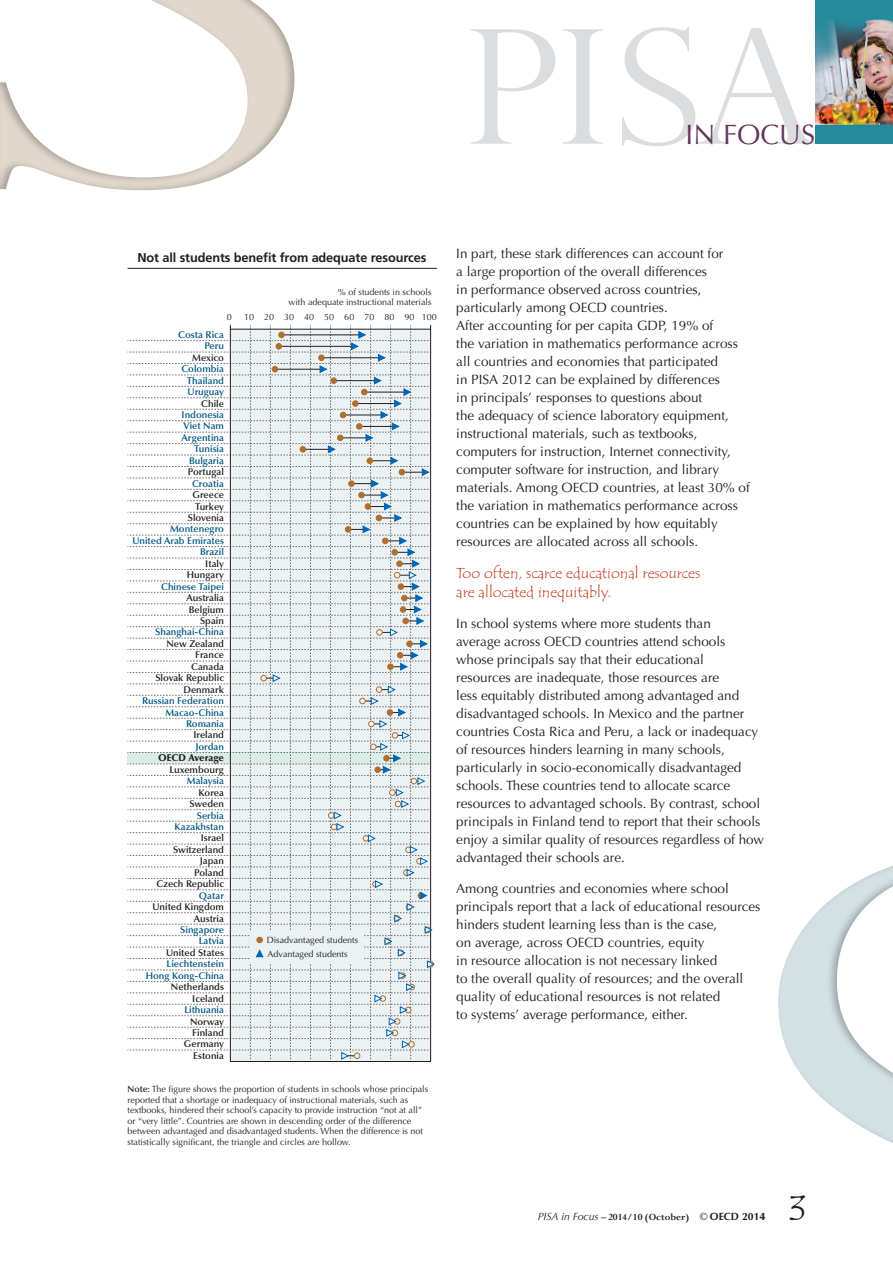
<style>
.page{position:relative;width:893px;height:1263px;background:#fff}
.page>*{position:absolute;margin:0;border:0;box-sizing:border-box;transform-origin:0 0}
.t1{font:36px "Tempus Sans ITC";color:#231f20}
.t2{font:28.05px "Optima LT Std";color:#61385a}
.t3{font:15px/19.5px "Tempus Sans ITC";color:#c6391a}
.t4{font:13.5px/18px "Optima LT Std";color:#231f20}
.t5{font:700 12.75px "Frutiger LT Std";letter-spacing:-.01em;color:#231f20}
.t6{font:700 10.5px "Perpetua Std";color:#231f20}
.t7{font:600 9.75px/11.4px "Optima LT Std";color:#005883;text-align:right}
.t8{font:600 9.75px/11.4px "Optima LT Std";color:#231f20;text-align:right}
.t9{font:900 9.75px "Optima LT Std";color:#231f20}
.t10{font:9px/10.5px "Optima LT Std";color:#231f20}
.s1{font-weight:600}
.s2{font-family:"Optima LT Std";font-weight:400;font-style:italic}
.s3{font-family:"Optima LT Std";font-weight:400}
.s4{font-family:"Optima LT Std"}
</style>
<div class="page">
<svg style="left:471px;top:27px;width:344px;height:119px"></svg>
<img style="left:815px;top:0;width:78px;height:144px">
<div style="left:0;top:0;width:295px;height:191px;background:#231f20;opacity:.3"></div>
<hr style="left:128px;top:268px;width:309px;height:1px;background:#231f20">
<svg style="left:127px;top:325px;width:305px;height:737px"></svg>
<svg style="left:271px;top:331px;width:48px;height:568px;background:#e3e7e9"></svg>
<svg style="left:319px;top:330px;width:111px;height:241px;background:#d6dbde"></svg>
<svg style="left:272px;top:571px;width:163px;height:489px;background:#dfe5e8"></svg>
<div style="left:765px;top:852px;width:128px;height:411px;background:#231f20;opacity:.3"></div>
<h2 class="t2" style="left:686px;top:118px;width:131px">in Focus</h2>
<p class="t5" style="left:138px;top:250px;width:290px">Not all students benefit from adequate resources</p>
<p class="t10" style="left:288px;top:286px;width:145px;text-align:right">% of students in schools<br>with adequate instructional materials</p>
<p class="t10" style="left:227px;top:312px;width:7px">0</p>
<p class="t10" style="left:244px;top:312px;width:194px">10 20 30 40 50 60 70 80 90 100</p>
<p class="t7" style="left:178px;top:329px;width:47px">Costa Rica<br>Peru</p>
<p class="t8" style="left:192px;top:352px;width:33px">Mexico</p>
<p class="t7" style="left:187px;top:363px;width:39px;text-align:justify;text-indent:-5px">Colombia Thailand Uruguay</p>
<p class="t8" style="left:201px;top:398px;width:24px">Chile</p>
<p class="t7" style="left:182px;top:409px;width:44px">Indonesia<br>Viet Nam<br>Argentina<br>Tunisia<br>Bulgaria</p>
<p class="t8" style="left:188px;top:466px;width:38px">Portugal</p>
<p class="t7" style="left:192px;top:478px;width:33px">Croatia</p>
<p class="t8" style="left:188px;top:489px;width:38px">Greece<br>Turkey<br>Slovenia</p>
<p class="t7" style="left:132px;top:523px;width:93px">Montenegro<br>United Arab Emirates<br>Brazil</p>
<p class="t8" style="left:187px;top:558px;width:39px">Italy<br>Hungary</p>
<p class="t7" style="left:161px;top:581px;width:64px">Chinese Taipei</p>
<p class="t8" style="left:187px;top:592px;width:39px">Australia<br>Belgium<br>Spain</p>
<p class="t7" style="left:155px;top:626px;width:70px">Shanghai-China</p>
<p class="t8" style="left:155px;top:638px;width:70px">New Zealand<br>France<br>Canada<br>Slovak Republic<br>Denmark</p>
<p class="t7" style="left:142px;top:695px;width:83px">Russian Federation<br>Macao-China<br>Romania</p>
<p class="t8" style="left:193px;top:729px;width:32px">Ireland</p>
<p class="t7" style="left:195px;top:741px;width:30px">Jordan</p>
<p class="t9" style="left:158px;top:752px;width:68px">OECD Average</p>
<p class="t8" style="left:169px;top:764px;width:56px">Luxembourg</p>
<p class="t7" style="left:187px;top:775px;width:39px">Malaysia</p>
<p class="t8" style="left:189px;top:787px;width:36px">Korea<br>Sweden</p>
<p class="t7" style="left:175px;top:810px;width:51px">Serbia<br>Kazakhstan</p>
<p class="t8" style="left:157px;top:832px;width:69px">Israel<br>Switzerland<br>Japan<br>Poland<br>Czech Republic</p>
<p class="t7" style="left:199px;top:890px;width:27px">Qatar</p>
<p class="t8" style="left:153px;top:901px;width:73px">United Kingdom<br>Austria</p>
<p class="t7" style="left:180px;top:924px;width:45px">Singapore<br>Latvia</p>
<p class="t8" style="left:166px;top:947px;width:59px">United States</p>
<p class="t7" style="left:146px;top:958px;width:80px">Liechtenstein<br>Hong Kong-China</p>
<p class="t8" style="left:171px;top:981px;width:55px">Netherlands<br>Iceland</p>
<p class="t7" style="left:184px;top:1004px;width:41px">Lithuania</p>
<p class="t8" style="left:184px;top:1016px;width:42px">Norway<br>Finland<br>Germany<br>Estonia</p>
<p class="t10" style="left:267px;top:933px;width:93px;line-height:14.1px">Disadvantaged students<br>Advantaged students</p>
<p class="t10" style="left:128px;top:1084px;width:302px"><span class="s1">Note:</span> The figure shows the proportion of students in schools whose principals reported that a shortage or inadequacy of instructional materials, such as textbooks, hindered their school’s capacity to provide instruction “not at all” or “very little”. Countries are shown in descending order of the difference between advantaged and disadvantaged students. When the difference is not statistically significant, the triangle and circles are hollow.</p>
<p class="t4" style="left:456px;top:244px;width:295px">I n part, these stark differences can account for<br>a large proportion of the overall differences<br>in performance observed across countries, particularly among OECD countries.<br>After accounting for per capita GDP, 19% of<br>the variation in mathematics performance across all countries and economies that participated<br>in PISA 2012 can be explained by differences<br>in principals’ responses to questions about<br>the adequacy of science laboratory equipment, instructional materials, such as textbooks, computers for instruction, I nternet connectivity, computer software for instruction, and library materials. Among OECD countries, at least 30% of the variation in mathematics performance across countries can be explained by how equitably resources are allocated across all schools.</p>
<p class="t3" style="left:456px;top:563px;width:245px">Too often, scarce educational resources are allocated inequitably.</p>
<p class="t4" style="left:456px;top:615px;width:309px">I n school systems where more students than<br>average across OECD countries attend schools whose principals say that their educational<br>resources are inadequate, those resources are<br>less equitably distributed among advantaged and disadvantaged schools. I n Mexico and the partner countries Costa Rica and Peru, a lack or inadequacy of resources hinders learning in many schools, particularly in socio-economically disadvantaged schools. These countries tend to allocate scarce resources to advantaged schools. By contrast, school principals in Finland tend to report that their schools enjoy a similar quality of resources regardless of how advantaged their schools are.</p>
<p class="t4" style="left:456px;top:879px;width:306px">Among countries and economies where school principals report that a lack of educational resources hinders student learning less than is the case,<br>on average, across OECD countries, equity<br>in resource allocation is not necessary linked<br>to the overall quality of resources; and the overall quality of educational resources is not related<br>to systems’ average performance, either.</p>
<p class="t6" style="left:538px;top:1212px;width:229px"><span class="s2">PISA in Focus</span> – 2014/10 (October) <span class="s3">©</span> <span class="s4">OECD 2014</span></p>
<h1 class="t1" style="left:789px;top:1186px;width:19px">3</h1>
</div>
